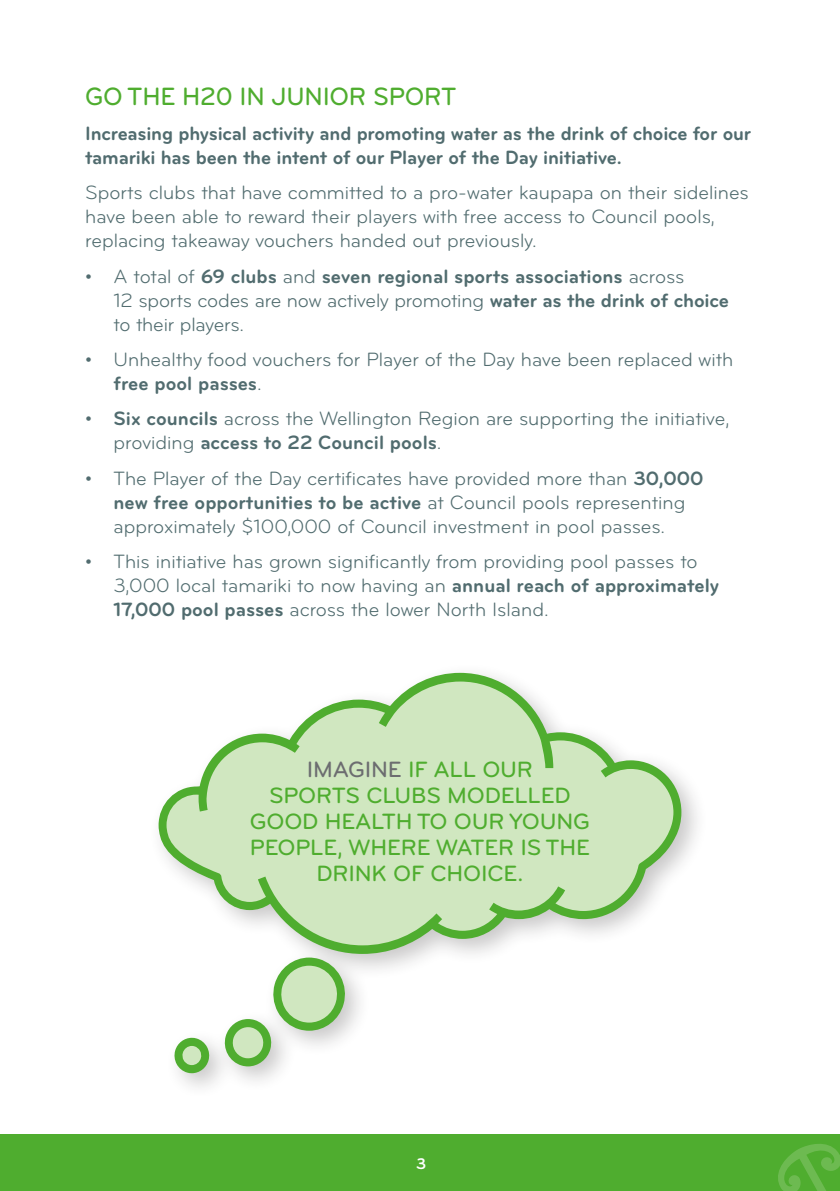
<style>
.page{position:relative;width:840px;height:1191px;background:#fff}
.page>*{position:absolute;margin:0;border:0;box-sizing:border-box;transform-origin:0 0}
.Heading{font:500 26px "Bryant Pro";letter-spacing:-.01em;color:#4fad2f;scale:.96 1}
.Speech_Bubbles{font:500 23px/26px "Bryant Pro";letter-spacing:-.01em;color:#4fad2f;text-align:center}
.Bullets{font:20px/24px "Bryant Pro";color:#516c6f}
.Body_text{font:20px/24px "Bryant Pro";color:#516c6f}
.Intro_text{font:700 20px/24px "Bryant Pro";letter-spacing:-.01em;color:#516c6f}
.t1{font:700 16px "Bryant Pro";color:#fff}
.s1{font-weight:700}
.s2{color:#6c6d70}
</style>
<div class="page">
<div style="left:0;top:1134px;width:839px;height:57px;background:#4fad2f"></div>
<svg style="left:778px;top:1144px;width:61px;height:47px"></svg>
<svg style="left:158px;top:673px;width:523px;height:281px"></svg>
<svg style="left:166px;top:681px;width:507px;height:264px;fill:#d0e7c0"></svg>
<svg style="left:222px;top:957px;width:124px;height:109px"></svg>
<svg style="left:174px;top:1037px;width:36px;height:36px"></svg>
<p class="Heading" style="left:85px;top:80px;width:388px">GO THE H20 IN JUNIOR SPORT</p>
<p class="Intro_text" style="left:85px;top:121px;width:667px">Increasing physical activity and promoting water as the drink of choice for our tamariki has been the intent of our Player of the Day initiative.</p>
<p class="Body_text" style="left:85px;top:181px;width:664px">Sports clubs that have committed to a pro-water kaupapa on their sidelines have been able to reward their players with free access to Council pools, replacing takeaway vouchers handed out previously.</p>
<p class="Bullets" style="left:113px;top:264px;width:616px;text-indent:-28px">• A total of <span class="s1">69 clubs</span> and <span class="s1">seven regional sports associations</span> across<br>12 sports codes are now actively promoting <span class="s1">water as the drink of choice </span>to their players.</p>
<p class="Bullets" style="left:113px;top:347px;width:621px;text-indent:-28px">• Unhealthy food vouchers for Player of the Day have been replaced with <span class="s1">free pool passes</span>.</p>
<p class="Bullets" style="left:113px;top:407px;width:617px;text-indent:-28px">• <span class="s1">Six councils</span> across the Wellington Region are supporting the initiative, providing <span class="s1">access to 22 Council pools</span>.</p>
<p class="Bullets" style="left:85px;top:466px;width:619px;text-align:center">• The Player of the Day certificates have provided more than <span class="s1">30,000 new free opportunities to be active</span> at Council pools representing approximately $100,000 of Council investment in pool passes.</p>
<p class="Bullets" style="left:113px;top:549px;width:606px;text-indent:-28px">• This initiative has grown significantly from providing pool passes to<br>3,000 local tamariki to now having an <span class="s1">annual reach of approximately<br>17,000 pool passes</span> across the lower North Island.</p>
<p class="Speech_Bubbles" style="left:250px;top:756px;width:341px"><span class="s2">IMAGINE</span> IF ALL OUR<br>SPORTS CLUBS MODELLED<br>GOOD HEALTH TO OUR YOUNG<br>PEOPLE, WHERE WATER IS THE<br>DRINK OF CHOICE.</p>
<p class="t1" style="left:416px;top:1153px;width:12px">3</p>
</div>
